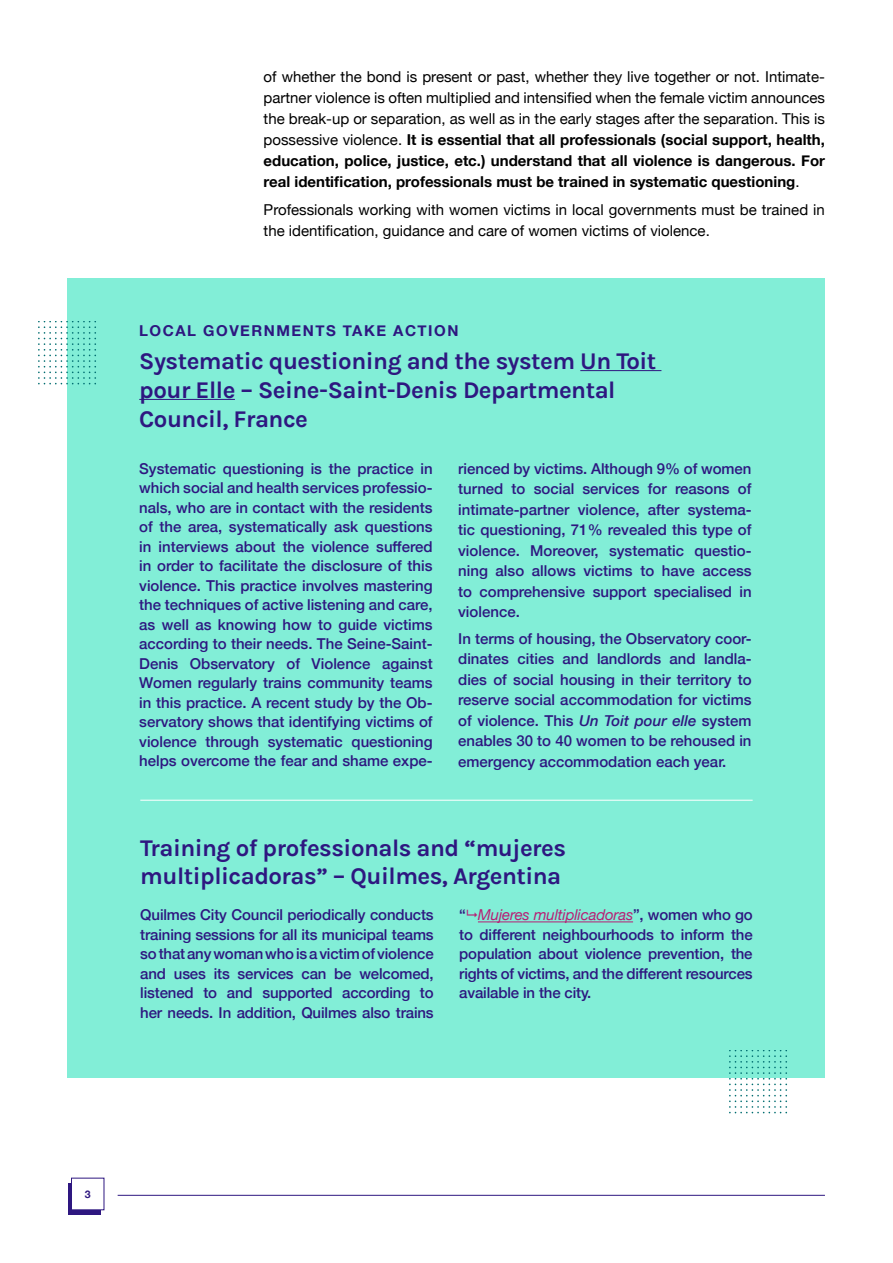
<style>
.page{position:relative;width:893px;height:1263px;background:#fff}
.page>*{position:absolute;margin:0;border:0;box-sizing:border-box;transform-origin:0 0}
.t1{font:24px/28.8px "Karla";letter-spacing:-.02em;color:#2e1780}
.t2{font:500 15px/19.5px "Helvetica Neue";color:#2e1780;text-align:justify}
.t3{font:15px/21px "Helvetica Neue";color:#000;text-align:justify}
.t4{font:700 15px "Helvetica Neue";letter-spacing:.1em;color:#2e1780}
.t5{font:700 10.5px "Helvetica Neue";color:#2e1780}
.s1{font-weight:700}
.s2{font-style:italic}
.s3{font-weight:400;font-style:italic;color:#b81d74}
</style>
<div class="page">
<div style="left:68px;top:1183px;width:33px;height:31px;background:#2e1780"></div>
<div style="left:71px;top:1178px;width:33px;height:32px;background:#fff"></div>
<hr style="left:118px;top:1195px;width:707px;height:1px;background:#2e1780">
<div style="left:68px;top:279px;width:757px;height:799px;background:#82eed7"></div>
<hr style="left:580px;top:370px;width:81px;height:1px;background:#2e1780">
<hr style="left:139px;top:399px;width:96px;height:1px;background:#2e1780">
<svg style="left:38px;top:321px;width:58px;height:63px"></svg>
<hr style="left:478px;top:921px;width:155px;height:1px;background:#b81d74">
<svg style="left:729px;top:1050px;width:58px;height:63px"></svg>
<hr style="left:140px;top:800px;width:613px;height:1px;background:#fff">
<p class="t3" style="left:264px;top:67px;width:563px">of whether the bond is present or past, whether they live together or not. Intimate&shy;partner violence is often multiplied and intensified when the female victim announces the break-up or separation, as well as in the early stages after the separation. This is possessive violence. <span class="s1">It is essential that all professionals (social support, health, education, police, justice, etc.) understand that all violence is dangerous. For real identification, professionals must be trained in systematic questioning</span>.</p>
<p class="t3" style="left:264px;top:200px;width:563px">Professionals working with women victims in local governments must be trained in the identification, guidance and care of women victims of violence.</p>
<p class="t4" style="left:139px;top:319px;width:321px">LOCAL GOVERNMENTS TAKE ACTION</p>
<h1 class="t1" style="left:139px;top:346px;width:519px">Systematic questioning and the system Un Toit pour Elle – Seine-Saint-Denis Departmental<br>Council, France</h1>
<p class="t2" style="left:139px;top:457px;width:295px">Systematic questioning is the practice in which social and health services professio&shy;nals, who are in contact with the residents of the area, systematically ask questions in interviews about the violence suffered in order to facilitate the disclosure of this violence. This practice involves mastering the techniques of active listening and care, as well as knowing how to guide victims according to their needs. The Seine-Saint-Denis Observatory of Violence against Women regularly trains community teams in this practice. A recent study by the Ob&shy;servatory shows that identifying victims of violence through systematic questioning helps overcome the fear and shame expe-</p>
<p class="t2" style="left:458px;top:457px;width:295px;line-height:20.4px">rienced by victims. Although 9% of women turned to social services for reasons of intimate-partner violence, after systema&shy;tic questioning, 71% revealed this type of violence. Moreover, systematic questio&shy;ning also allows victims to have access to comprehensive support specialised in violence.</p>
<p class="t2" style="left:458px;top:627px;width:295px;line-height:20.4px">In terms of housing, the Observatory coor&shy;dinates cities and landlords and landla&shy;dies of social housing in their territory to reserve social accommodation for victims of violence. This <span class="s2">Un Toit pour elle</span> system enables 30 to 40 women to be rehoused in emergency accommodation each year.</p>
<h1 class="t1" style="left:140px;top:832px;width:427px">Training of professionals and “mujeres multiplicadoras” – Quilmes, Argentina</h1>
<p class="t2" style="left:140px;top:904px;width:295px">Quilmes City Council periodically conducts training sessions for all its municipal teams so that any woman who is a victim of violence and uses its services can be welcomed, listened to and supported according to her needs. In addition, Quilmes also trains</p>
<p class="t2" style="left:459px;top:904px;width:295px">“ <span class="s3">Mujeres multiplicadoras</span>”, women who go to different neighbourhoods to inform the population about violence prevention, the rights of victims, and the different resources available in the city.</p>
<p class="t5" style="left:85px;top:1186px;width:7px">3</p>
</div>
